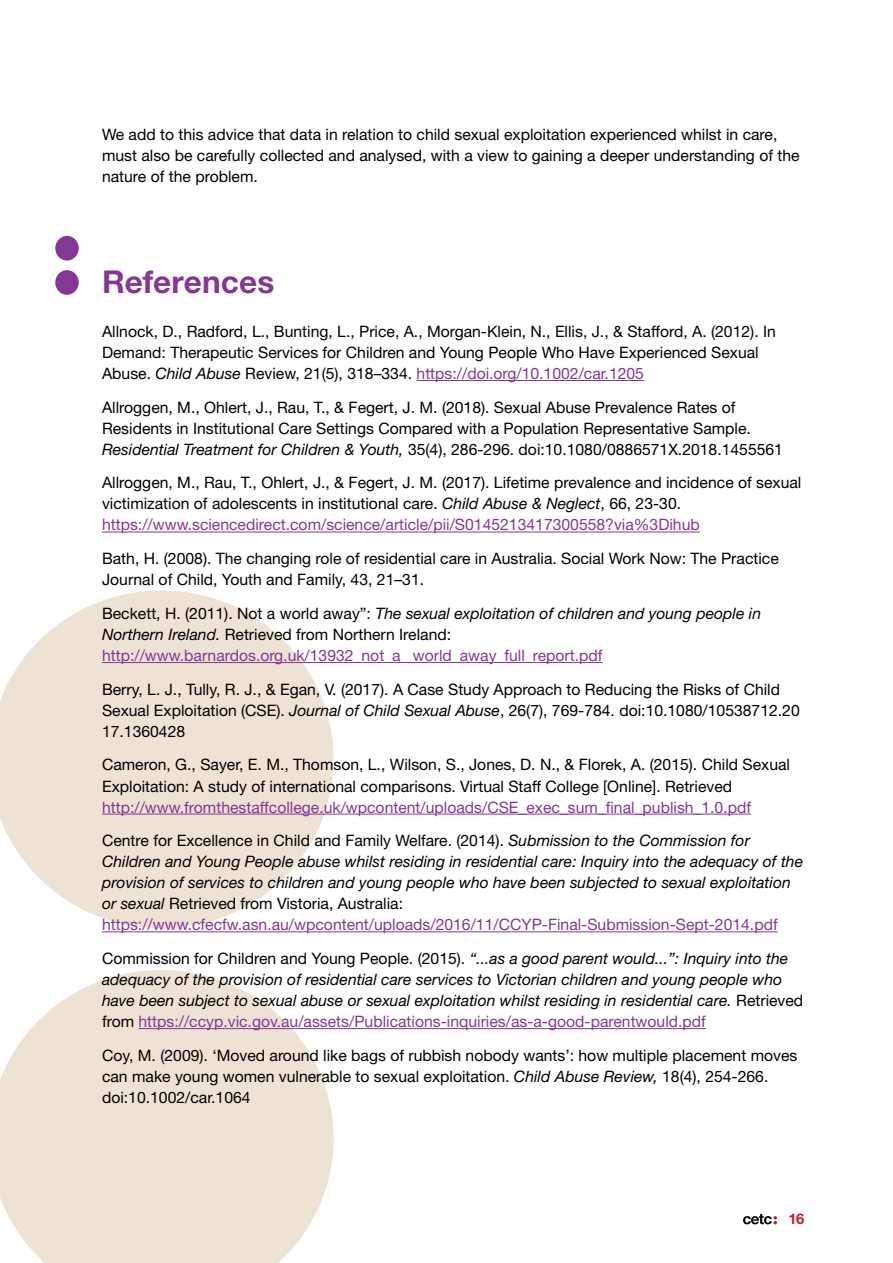
<style>
.page{position:relative;width:893px;height:1263px;background:#fff}
.page>*{position:absolute;margin:0;border:0;box-sizing:border-box;transform-origin:0 0}
.t1{font:700 31.5px "Helvetica Neue";color:#853794}
.t2{font:15.75px/21px "Helvetica Neue";color:#000}
.t3{font:italic 15.75px/21px "Helvetica Neue";color:#000}
.t4{font:15.75px/21px "Helvetica Neue";color:#853794}
.t5{font:700 14.7px "Helvetica Neue";color:#c12032}
.s1{font-style:italic}
.s2{color:#853794}
.s3{color:#000}
.s4{font-style:italic;color:#000}
.s5{font-style:normal}
.s6{font-style:normal;color:#853794}
</style>
<div class="page">
<svg style="left:743px;top:1214px;width:34px;height:10px"></svg>
<svg style="left:0;top:590px;width:334px;height:338px;fill:#ede2d4"></svg>
<svg style="left:0;top:970px;width:334px;height:293px;background:#efe6da"></svg>
<hr style="left:417px;top:380px;width:227px;height:1px;background:#853794">
<hr style="left:102px;top:532px;width:598px;height:1px;background:#853794">
<hr style="left:102px;top:662px;width:500px;height:1px;background:#853794">
<hr style="left:102px;top:814px;width:649px;height:1px;background:#853794">
<hr style="left:102px;top:931px;width:676px;height:1px;background:#853794">
<hr style="left:139px;top:1028px;width:567px;height:1px;background:#853794">
<div style="left:55px;top:236px;width:24px;height:25px;background:#853794;border-radius:50%"></div>
<div style="left:55px;top:270px;width:24px;height:25px;background:#853794;border-radius:50%"></div>
<p class="t2" style="left:102px;top:124px;width:699px">We add to this advice that data in relation to child sexual exploitation experienced whilst in care, must also be carefully collected and analysed, with a view to gaining a deeper understanding of the nature of the problem.</p>
<p class="t1" style="left:102px;top:262px;width:174px">References</p>
<p class="t2" style="left:102px;top:321px;width:675px">Allnock, D., Radford, L., Bunting, L., Price, A., Morgan-Klein, N., Ellis, J., &amp; Stafford, A. (2012). In<br>Demand: Therapeutic Services for Children and Young People Who Have Experienced Sexual<br>Abuse. <span class="s1">Child Abuse</span> Review, 21(5), 318–334. <span class="s2">https://doi.org/10.1002/car.1205</span></p>
<p class="t2" style="left:102px;top:396px;width:682px">Allroggen, M., Ohlert, J., Rau, T., &amp; Fegert, J. M. (2018). Sexual Abuse Prevalence Rates of<br>Residents in Institutional Care Settings Compared with a Population Representative Sample.<br><span class="s1">Residential Treatment for Children &amp; Youth,</span> 35(4), 286-296. doi:10.1080/0886571X.2018.1455561</p>
<p class="t2" style="left:102px;top:472px;width:701px">Allroggen, M., Rau, T., Ohlert, J., &amp; Fegert, J. M. (2017). Lifetime prevalence and incidence of sexual victimization of adolescents in institutional care. <span class="s1">Child Abuse &amp; Neglect</span>, 66, 23-30. <span class="s2">https://www.sciencedirect.com/science/article/pii/S0145213417300558?via%3Dihub</span></p>
<p class="t2" style="left:102px;top:548px;width:678px">Bath, H. (2008). The changing role of residential care in Australia. Social Work Now: The Practice<br>Journal of Child, Youth and Family, 43, 21–31.</p>
<p class="t4" style="left:102px;top:603px;width:661px"><span class="s3">Beckett, H. (2011). Not a world away”:</span> <span class="s4">The sexual exploitation of children and young people in<br>Northern Ireland.</span> <span class="s3">Retrieved from Northern Ireland: </span>http://www.barnardos.org.uk/13932_not_a_ world_away_full_report.pdf</p>
<p class="t2" style="left:102px;top:678px;width:699px">Berry, L. J., Tully, R. J., &amp; Egan, V. (2017). A Case Study Approach to Reducing the Risks of Child<br>Sexual Exploitation (CSE). <span class="s1">Journal of Child Sexual Abuse</span>, 26(7), 769-784. doi:10.1080/10538712.20<br>17.1360428</p>
<p class="t2" style="left:102px;top:754px;width:689px">Cameron, G., Sayer, E. M., Thomson, L., Wilson, S., Jones, D. N., &amp; Florek, A. (2015). Child Sexual<br>Exploitation: A study of international comparisons. Virtual Staff College [Online]. Retrieved <span class="s2">http://www.fromthestaffcollege.uk/wpcontent/uploads/CSE_exec_sum_final_publish_1.0.pdf</span></p>
<p class="t3" style="left:102px;top:830px;width:703px"><span class="s5">Centre for Excellence in Child and Family Welfare. (2014).</span> Submission to the Commission for Children and Young People abuse whilst residing in residential care: Inquiry into the adequacy of the provision of services to children and young people who have been subjected to sexual exploitation or sexual <span class="s5">Retrieved from Vistoria, Australia: </span><span class="s6">https://www.cfecfw.asn.au/wpcontent/uploads/2016/11/CCYP-Final-Submission-Sept-2014.pdf</span></p>
<p class="t3" style="left:102px;top:948px;width:703px"><span class="s5">Commission for Children and Young People. (2015).</span> “...as a good parent would...”: Inquiry into the adequacy of the provision of residential care services to Victorian children and young people who have been subject to sexual abuse or sexual exploitation whilst residing in residential care. <span class="s5">Retrieved from</span> <span class="s6">https://ccyp.vic.gov.au/assets/Publications-inquiries/as-a-good-parentwould.pdf</span></p>
<p class="t2" style="left:102px;top:1044px;width:697px">Coy, M. (2009). ‘Moved around like bags of rubbish nobody wants’: how multiple placement moves can make young women vulnerable to sexual exploitation. <span class="s1">Child Abuse Review,</span> 18(4), 254-266. doi:10.1002/car.1064</p>
<p class="t5" style="left:788px;top:1210px;width:18px">16</p>
</div>
